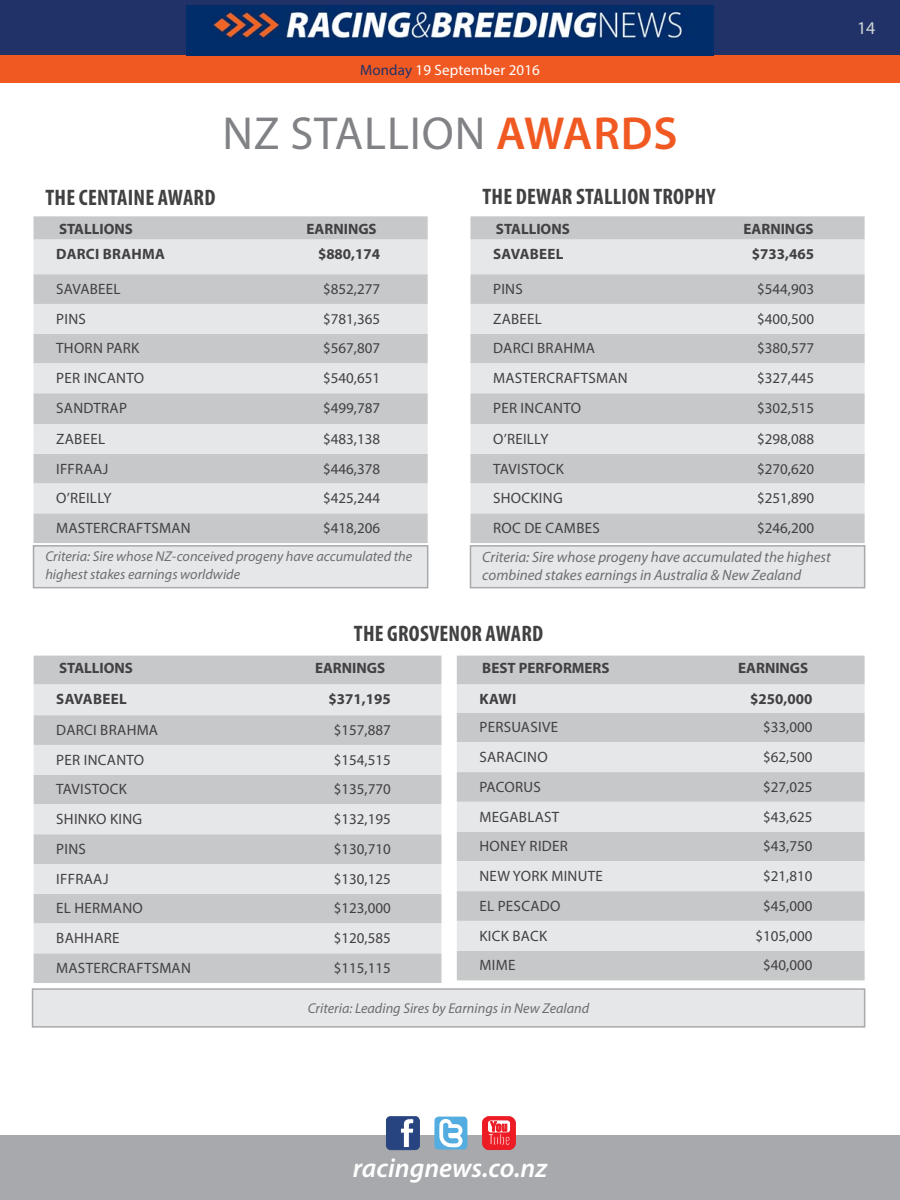
<style>
.page{position:relative;width:900px;height:1200px;background:#fff}
.page>*{position:absolute;margin:0;border:0;box-sizing:border-box;transform-origin:0 0}
.t1{font:600 46.5px "Myriad Pro";color:#f15922}
.t2{font:46.5px "Myriad Pro";color:#808285}
.t3{font:italic 600 27px "Myriad Pro";color:#fff}
.t4{font:700 condensed 22.5px "Myriad Pro";letter-spacing:.01em;color:#414042}
.t5{font:18px "Myriad Pro";color:#d1d4d4}
.t6{font:15px "Myriad Pro";letter-spacing:.02em;color:#414042}
.t7{font:700 15px "Myriad Pro";color:#414042}
.t8{font:italic 15px/18px "Myriad Pro";color:#6d6e71}
.t9{font:15px "Myriad Pro";letter-spacing:.01em;color:#fff}
.t10{font:italic 14.25px/18px "Myriad Pro";color:#6d6e71}
.s1{color:#203267}
.s2{font-weight:400;color:#808285}
</style>
<div class="page">
<div style="left:0;top:0;width:900px;height:64px;background:#203267"></div>
<div style="left:0;top:1136px;width:900px;height:64px;background:#a7a9ac"></div>
<svg style="left:386px;top:1117px;width:34px;height:33px"></svg>
<svg style="left:434px;top:1117px;width:33px;height:33px"></svg>
<svg style="left:482px;top:1116px;width:34px;height:34px"></svg>
<div style="left:0;top:56px;width:900px;height:27px;background:#f15922"></div>
<img style="left:187px;top:5px;width:526px;height:50px">
<div style="left:33px;top:545px;width:395px;height:43px;background:#e6e7e8;border:2px solid #a7a9ac"></div>
<div style="left:470px;top:545px;width:395px;height:43px;background:#e6e7e8;border:2px solid #a7a9ac"></div>
<div style="left:32px;top:988px;width:833px;height:40px;background:#e6e7e8;border:2px solid #a7a9ac"></div>
<div style="left:34px;top:216px;width:394px;height:327px;background:#c7c8ca"></div>
<svg style="left:34px;top:240px;width:394px;height:273px;background:#d8d9db"></svg>
<div style="left:470px;top:216px;width:395px;height:327px;background:#c7c8ca"></div>
<svg style="left:470px;top:240px;width:395px;height:273px;background:#d8d9db"></svg>
<div style="left:34px;top:656px;width:407px;height:327px;background:#c7c8ca"></div>
<svg style="left:34px;top:685px;width:407px;height:268px;background:#d8d9da"></svg>
<div style="left:457px;top:656px;width:408px;height:324px;background:#c7c8ca"></div>
<svg style="left:457px;top:685px;width:408px;height:266px;background:#d8d9da"></svg>
<p class="t9" style="left:360px;top:61px;width:181px"><span class="s1">MONDAY</span> 19 SEPTEMBER 2016</p>
<h1 class="t2" style="left:222px;top:105px;width:117px">NZ STALL</h1>
<h1 class="t1" style="left:410px;top:104px;width:184px"><span class="s2">ION</span> AWARD</h1>
<h1 class="t1" style="left:654px;top:104px;width:26px">S</h1>
<h3 class="t4" style="left:46px;top:183px;width:171px">THE CENTAINE AWARD</h3>
<h3 class="t4" style="left:483px;top:183px;width:235px">THE DEWAR STALLION TROPHY</h3>
<p class="t7" style="left:59px;top:219px;width:75px">STALLIONS</p>
<p class="t7" style="left:307px;top:219px;width:72px">EARNINGS</p>
<p class="t7" style="left:56px;top:245px;width:20px">DARCI</p>
<p class="t7" style="left:103px;top:245px;width:21px">BRAHMA</p>
<p class="t7" style="left:318px;top:245px;width:64px">$880,174</p>
<p class="t6" style="left:56px;top:280px;width:66px">SAVABEEL</p>
<p class="t6" style="left:323px;top:280px;width:58px">$852,277</p>
<p class="t6" style="left:56px;top:309px;width:30px">PINS</p>
<p class="t6" style="left:323px;top:309px;width:58px">$781,365</p>
<p class="t6" style="left:56px;top:339px;width:84px">THORN PARK</p>
<p class="t6" style="left:323px;top:339px;width:58px">$567,807</p>
<p class="t6" style="left:56px;top:369px;width:89px">PER INCANTO</p>
<p class="t6" style="left:323px;top:369px;width:58px">$540,651</p>
<p class="t6" style="left:56px;top:399px;width:72px">SANDTRAP</p>
<p class="t6" style="left:323px;top:399px;width:58px">$499,787</p>
<p class="t6" style="left:56px;top:429px;width:50px">ZABEEL</p>
<p class="t6" style="left:323px;top:429px;width:58px">$483,138</p>
<p class="t6" style="left:56px;top:459px;width:52px">IFF RAAJ</p>
<p class="t6" style="left:323px;top:459px;width:58px">$446,378</p>
<p class="t6" style="left:56px;top:489px;width:56px">O’REILLY</p>
<p class="t6" style="left:323px;top:489px;width:58px">$425,244</p>
<p class="t6" style="left:56px;top:519px;width:136px">MASTERCRAFTSMAN</p>
<p class="t6" style="left:323px;top:519px;width:58px">$418,206</p>
<p class="t7" style="left:496px;top:219px;width:75px">STALLIONS</p>
<p class="t7" style="left:744px;top:219px;width:72px">EARNINGS</p>
<p class="t7" style="left:493px;top:245px;width:19px">SAVABEEL</p>
<p class="t7" style="left:752px;top:245px;width:64px">$733,465</p>
<p class="t6" style="left:493px;top:280px;width:30px">PINS</p>
<p class="t6" style="left:757px;top:280px;width:58px">$544,903</p>
<p class="t6" style="left:493px;top:309px;width:50px">ZABEEL</p>
<p class="t6" style="left:757px;top:309px;width:58px">$400,500</p>
<p class="t6" style="left:493px;top:339px;width:103px">DARCI BRAHMA</p>
<p class="t6" style="left:757px;top:339px;width:58px">$380,577</p>
<p class="t6" style="left:493px;top:369px;width:136px">MASTERCRAFTSMAN</p>
<p class="t6" style="left:757px;top:369px;width:58px">$327,445</p>
<p class="t6" style="left:493px;top:399px;width:89px">PER INCANTO</p>
<p class="t6" style="left:757px;top:399px;width:58px">$302,515</p>
<p class="t6" style="left:493px;top:429px;width:56px">O’REILLY</p>
<p class="t6" style="left:757px;top:429px;width:58px">$298,088</p>
<p class="t6" style="left:493px;top:459px;width:63px">TAVIS TOCK</p>
<p class="t6" style="left:757px;top:459px;width:58px">$270,620</p>
<p class="t6" style="left:493px;top:489px;width:70px">SHOCKI NG</p>
<p class="t6" style="left:757px;top:489px;width:58px">$251,890</p>
<p class="t6" style="left:493px;top:519px;width:107px">ROC DE CAMB ES</p>
<p class="t6" style="left:757px;top:519px;width:58px">$246,200</p>
<p class="t10" style="left:45px;top:547px;width:368px">Criteria: Sire whose NZ-conceived progeny have accumulated the highest stakes earnings worldwide</p>
<p class="t8" style="left:482px;top:548px;width:350px">Criteria: Sire whose progeny have accumulated the highest combined stakes earnings in Australia &amp; New Zealand</p>
<h3 class="t4" style="left:354px;top:619px;width:191px">THE GROSVENOR AWARD</h3>
<p class="t7" style="left:482px;top:658px;width:129px">BEST PERFORMERS</p>
<p class="t7" style="left:738px;top:658px;width:72px">EARNINGS</p>
<p class="t7" style="left:479px;top:689px;width:20px">KAWI</p>
<p class="t7" style="left:750px;top:689px;width:64px">$250,000</p>
<p class="t6" style="left:479px;top:718px;width:80px">PERSUASIVE</p>
<p class="t6" style="left:763px;top:718px;width:51px">$33,000</p>
<p class="t6" style="left:479px;top:748px;width:70px">SARACI NO</p>
<p class="t6" style="left:763px;top:748px;width:51px">$62,500</p>
<p class="t6" style="left:479px;top:778px;width:53px">PACORUS</p>
<p class="t6" style="left:763px;top:778px;width:51px">$27,025</p>
<p class="t6" style="left:479px;top:807px;width:81px">MEGABLAST</p>
<p class="t6" style="left:763px;top:807px;width:51px">$43,625</p>
<p class="t6" style="left:479px;top:837px;width:90px">HONEY RI DER</p>
<p class="t6" style="left:763px;top:837px;width:51px">$43,750</p>
<p class="t6" style="left:479px;top:867px;width:125px">NEW YORK MINUTE</p>
<p class="t6" style="left:763px;top:867px;width:51px">$21,810</p>
<p class="t6" style="left:479px;top:897px;width:83px">EL PESCADO</p>
<p class="t6" style="left:763px;top:897px;width:51px">$45,000</p>
<p class="t6" style="left:479px;top:926px;width:60px">KICK BACK</p>
<p class="t6" style="left:755px;top:926px;width:58px">$105,000</p>
<p class="t6" style="left:479px;top:956px;width:37px">MIME</p>
<p class="t6" style="left:763px;top:956px;width:51px">$40,000</p>
<p class="t10" style="left:308px;top:999px;width:283px">Criteria: Leading Sires by Earnings in New Zealand</p>
<p class="t7" style="left:59px;top:658px;width:75px">STALLIONS</p>
<p class="t7" style="left:315px;top:658px;width:72px">EARNINGS</p>
<p class="t7" style="left:56px;top:689px;width:19px">SAVABEEL</p>
<p class="t7" style="left:329px;top:689px;width:64px">$371,195</p>
<p class="t6" style="left:56px;top:721px;width:103px">DARCI BRAHMA</p>
<p class="t6" style="left:334px;top:721px;width:58px">$157,887</p>
<p class="t6" style="left:56px;top:750px;width:89px">PER INCANTO</p>
<p class="t6" style="left:334px;top:750px;width:58px">$154,515</p>
<p class="t6" style="left:56px;top:780px;width:63px">TAVIS TOCK</p>
<p class="t6" style="left:334px;top:780px;width:58px">$135,770</p>
<p class="t6" style="left:56px;top:810px;width:86px">SHINKO KING</p>
<p class="t6" style="left:334px;top:810px;width:58px">$132,195</p>
<p class="t6" style="left:56px;top:840px;width:30px">PINS</p>
<p class="t6" style="left:334px;top:840px;width:58px">$130,710</p>
<p class="t6" style="left:56px;top:869px;width:52px">IFF RAAJ</p>
<p class="t6" style="left:334px;top:869px;width:58px">$130,125</p>
<p class="t6" style="left:56px;top:899px;width:88px">EL HERMANO</p>
<p class="t6" style="left:334px;top:899px;width:58px">$123,000</p>
<p class="t6" style="left:56px;top:929px;width:65px">BAHHARE</p>
<p class="t6" style="left:334px;top:929px;width:58px">$120,585</p>
<p class="t6" style="left:56px;top:959px;width:136px">MASTERCRAFTSMAN</p>
<p class="t6" style="left:334px;top:959px;width:58px">$115,115</p>
<p class="t5" style="left:857px;top:17px;width:20px">14</p>
<h2 class="t3" style="left:353px;top:1150px;width:196px">racingnews.co.nz</h2>
</div>
